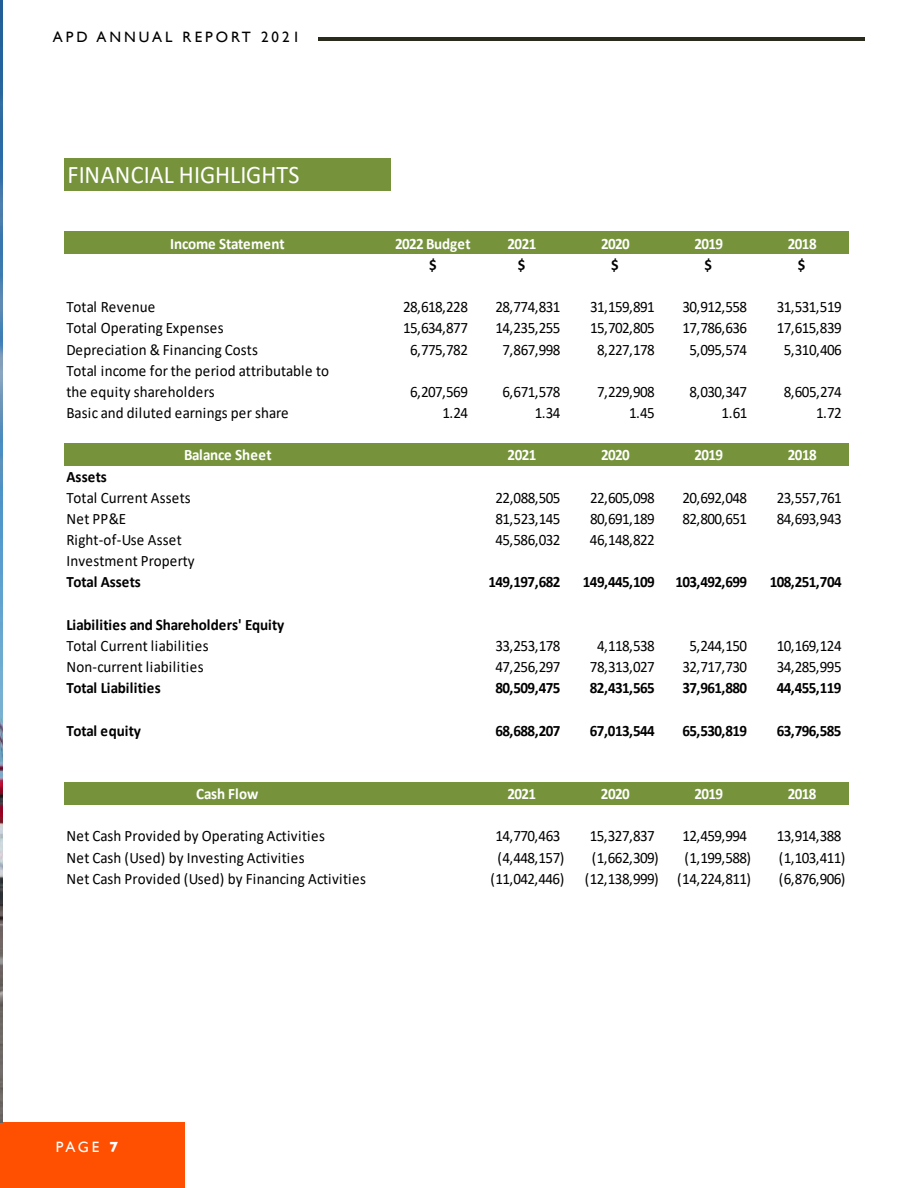
<style>
.page{position:relative;width:918px;height:1188px;background:#fff}
.page>*{position:absolute;margin:0;border:0;box-sizing:border-box;transform-origin:0 0}
.t1{font:25.35px "Calibri";color:#fff;scale:.95 1}
.t2{font:15.9px "Calibri";letter-spacing:-.015em;color:#000;scale:.95 1}
.t3{font:15.9px/21.1px "Calibri";letter-spacing:.005em;color:#000;scale:.95 1}
.t4{font:700 15.9px "Calibri";letter-spacing:-.03em;color:#000;scale:.95 1}
.t5{font:700 15.9px "Calibri";letter-spacing:-.005em;color:#000;scale:.95 1}
.t6{font:15.9px "Calibri";letter-spacing:.01em;color:#000;scale:.95 1}
.t7{font:700 15.9px "Calibri";letter-spacing:-.04em;color:#fff;scale:.95 1}
.t8{font:700 15.9px "Calibri";letter-spacing:-.005em;color:#fff;scale:.95 1}
.t9{font:15.9px "Calibri";letter-spacing:-.04em;color:#000;scale:.95 1}
.t10{font:700 15.9px "Calibri";letter-spacing:-.02em;color:#fff;scale:.95 1}
.t11{font:700 15.9px "Calibri";color:#fff;scale:.95 1}
.t12{font:15px "Gill Sans";letter-spacing:.2em;color:#000}
.t13{font:15px "Gill Sans";color:#fff}
.s1{font-weight:700}
</style>
<div class="page">
<div style="left:0;top:1123px;width:184px;height:65px;background:#ff4f00"></div>
<hr style="left:319px;top:37px;width:546px;height:3px;background:#2a2b1d">
<img style="left:0;top:0;width:3px;height:1123px">
<div style="left:65px;top:158px;width:326px;height:32px;background:#76933c"></div>
<div style="left:65px;top:232px;width:784px;height:22px;background:#76933c"></div>
<div style="left:65px;top:443px;width:784px;height:23px;background:#76933c"></div>
<div style="left:65px;top:782px;width:784px;height:22px;background:#76933c"></div>
<p class="t12" style="left:53px;top:28px;width:249px">APD ANNUAL REPORT 2021</p>
<h1 class="t1" style="left:68px;top:157px;width:246px">FINANCIAL HIGHLIGHTS</h1>
<p class="t8" style="left:170px;top:232px;width:122px">Income Statement</p>
<p class="t10" style="left:395px;top:232px;width:81px">2022 Budget</p>
<p class="t7" style="left:508px;top:232px;width:32px">2021</p>
<p class="t7" style="left:601px;top:232px;width:32px">2020</p>
<p class="t7" style="left:694px;top:232px;width:32px">2019</p>
<p class="t7" style="left:788px;top:232px;width:32px">2018</p>
<p class="t4" style="left:429px;top:253px;width:10px">$</p>
<p class="t4" style="left:518px;top:253px;width:10px">$</p>
<p class="t4" style="left:611px;top:253px;width:10px">$</p>
<p class="t4" style="left:705px;top:253px;width:10px">$</p>
<p class="t4" style="left:798px;top:253px;width:10px">$</p>
<p class="t3" style="left:67px;top:296px;width:95px">Total Revenue</p>
<p class="t2" style="left:403px;top:296px;width:70px">28,618,228</p>
<p class="t2" style="left:496px;top:296px;width:70px">28,774,831</p>
<p class="t2" style="left:590px;top:296px;width:70px">31,159,891</p>
<p class="t2" style="left:682px;top:296px;width:70px">30,912,558</p>
<p class="t2" style="left:777px;top:296px;width:70px">31,531,519</p>
<p class="t3" style="left:67px;top:317px;width:167px">Total Operating Expenses</p>
<p class="t2" style="left:403px;top:317px;width:70px">15,634,877</p>
<p class="t2" style="left:496px;top:317px;width:70px">14,235,255</p>
<p class="t2" style="left:590px;top:317px;width:70px">15,702,805</p>
<p class="t2" style="left:682px;top:317px;width:70px">17,786,636</p>
<p class="t2" style="left:777px;top:317px;width:70px">17,615,839</p>
<p class="t3" style="left:67px;top:338px;width:203px">Depreciation &amp; Financing Costs</p>
<p class="t2" style="left:410px;top:338px;width:62px">6,775,782</p>
<p class="t2" style="left:503px;top:338px;width:62px">7,867,998</p>
<p class="t2" style="left:597px;top:338px;width:62px">8,227,178</p>
<p class="t2" style="left:689px;top:338px;width:62px">5,095,574</p>
<p class="t2" style="left:784px;top:338px;width:62px">5,310,406</p>
<p class="t3" style="left:67px;top:359px;width:278px">Total income for the period attributable to the equity shareholders</p>
<p class="t2" style="left:410px;top:381px;width:62px">6,207,569</p>
<p class="t2" style="left:503px;top:381px;width:62px">6,671,578</p>
<p class="t2" style="left:597px;top:381px;width:62px">7,229,908</p>
<p class="t2" style="left:689px;top:381px;width:62px">8,030,347</p>
<p class="t2" style="left:784px;top:381px;width:62px">8,605,274</p>
<p class="t3" style="left:67px;top:402px;width:235px">Basic and diluted earnings per share</p>
<p class="t2" style="left:442px;top:402px;width:29px">1.24</p>
<p class="t2" style="left:535px;top:402px;width:29px">1.34</p>
<p class="t2" style="left:629px;top:402px;width:29px">1.45</p>
<p class="t2" style="left:722px;top:402px;width:29px">1.61</p>
<p class="t2" style="left:816px;top:402px;width:29px">1.72</p>
<p class="t7" style="left:508px;top:444px;width:32px">2021</p>
<p class="t7" style="left:601px;top:444px;width:32px">2020</p>
<p class="t7" style="left:695px;top:444px;width:32px">2019</p>
<p class="t7" style="left:788px;top:444px;width:32px">2018</p>
<p class="t4" style="left:67px;top:465px;width:44px">Assets</p>
<p class="t3" style="left:67px;top:486px;width:132px">Total Current Assets</p>
<p class="t2" style="left:496px;top:486px;width:70px">22,088,505</p>
<p class="t2" style="left:590px;top:486px;width:70px">22,605,098</p>
<p class="t2" style="left:682px;top:486px;width:70px">20,692,048</p>
<p class="t2" style="left:777px;top:486px;width:70px">23,557,761</p>
<p class="t2" style="left:67px;top:508px;width:64px">Net PP&amp;E</p>
<p class="t2" style="left:496px;top:508px;width:70px">81,523,145</p>
<p class="t2" style="left:590px;top:508px;width:70px">80,691,189</p>
<p class="t2" style="left:682px;top:508px;width:70px">82,800,651</p>
<p class="t2" style="left:777px;top:508px;width:70px">84,693,943</p>
<p class="t3" style="left:67px;top:529px;width:123px">Right-of-Use Asset</p>
<p class="t2" style="left:496px;top:529px;width:70px">45,586,032</p>
<p class="t2" style="left:590px;top:529px;width:70px">46,148,822</p>
<p class="t3" style="left:67px;top:550px;width:136px">Investment Property</p>
<p class="t5" style="left:67px;top:571px;width:80px">Total Assets</p>
<p class="t4" style="left:489px;top:571px;width:77px">149,197,682</p>
<p class="t4" style="left:583px;top:571px;width:77px">149,445,109</p>
<p class="t4" style="left:675px;top:571px;width:77px">103,492,699</p>
<p class="t4" style="left:770px;top:571px;width:77px">108,251,704</p>
<p class="t5" style="left:67px;top:613px;width:231px">Liabilities and Shareholders' Equity</p>
<p class="t3" style="left:67px;top:635px;width:151px">Total Current liabilities</p>
<p class="t2" style="left:496px;top:635px;width:70px">33,253,178</p>
<p class="t2" style="left:597px;top:635px;width:62px">4,118,538</p>
<p class="t2" style="left:689px;top:635px;width:62px">5,244,150</p>
<p class="t2" style="left:777px;top:635px;width:70px">10,169,124</p>
<p class="t6" style="left:67px;top:656px;width:146px">Non-current liabilities</p>
<p class="t2" style="left:496px;top:656px;width:70px">47,256,297</p>
<p class="t2" style="left:590px;top:656px;width:70px">78,313,027</p>
<p class="t2" style="left:682px;top:656px;width:70px">32,717,730</p>
<p class="t2" style="left:777px;top:656px;width:70px">34,285,995</p>
<p class="t5" style="left:67px;top:677px;width:101px">Total Liabilities</p>
<p class="t4" style="left:496px;top:677px;width:70px">80,509,475</p>
<p class="t4" style="left:590px;top:677px;width:70px">82,431,565</p>
<p class="t4" style="left:682px;top:677px;width:70px">37,961,880</p>
<p class="t4" style="left:777px;top:677px;width:70px">44,455,119</p>
<p class="t5" style="left:67px;top:719px;width:80px">Total equity</p>
<p class="t4" style="left:496px;top:719px;width:70px">68,688,207</p>
<p class="t4" style="left:590px;top:719px;width:70px">67,013,544</p>
<p class="t4" style="left:682px;top:719px;width:70px">65,530,819</p>
<p class="t4" style="left:777px;top:719px;width:70px">63,796,585</p>
<p class="t8" style="left:184px;top:444px;width:94px">Balance Sheet</p>
<p class="t11" style="left:196px;top:783px;width:67px">Cash Flow</p>
<p class="t7" style="left:508px;top:783px;width:32px">2021</p>
<p class="t7" style="left:601px;top:783px;width:32px">2020</p>
<p class="t7" style="left:694px;top:783px;width:32px">2019</p>
<p class="t7" style="left:788px;top:783px;width:32px">2018</p>
<p class="t3" style="left:67px;top:825px;width:274px">Net Cash Provided by Operating Activities</p>
<p class="t2" style="left:496px;top:825px;width:70px">14,770,463</p>
<p class="t2" style="left:590px;top:825px;width:70px">15,327,837</p>
<p class="t2" style="left:682px;top:825px;width:70px">12,459,994</p>
<p class="t2" style="left:777px;top:825px;width:70px">13,914,388</p>
<p class="t6" style="left:66px;top:846px;width:252px">Net Cash (Used) by Investing Activities</p>
<p class="t2" style="left:497px;top:846px;width:72px">(4,448,157)</p>
<p class="t2" style="left:592px;top:846px;width:72px">(1,662,309)</p>
<p class="t2" style="left:684px;top:846px;width:72px">(1,199,588)</p>
<p class="t2" style="left:779px;top:846px;width:72px">(1,103,411)</p>
<p class="t3" style="left:67px;top:867px;width:317px">Net Cash Provided (Used) by Financing Activities</p>
<p class="t2" style="left:490px;top:867px;width:79px">(11,042,446)</p>
<p class="t9" style="left:585px;top:867px;width:176px">(12,138,999) (14,224,811)</p>
<p class="t2" style="left:779px;top:867px;width:72px">(6,876,906)</p>
<p class="t13" style="left:56px;top:1138px;width:64px">PAGE <span class="s1">7</span></p>
</div>
